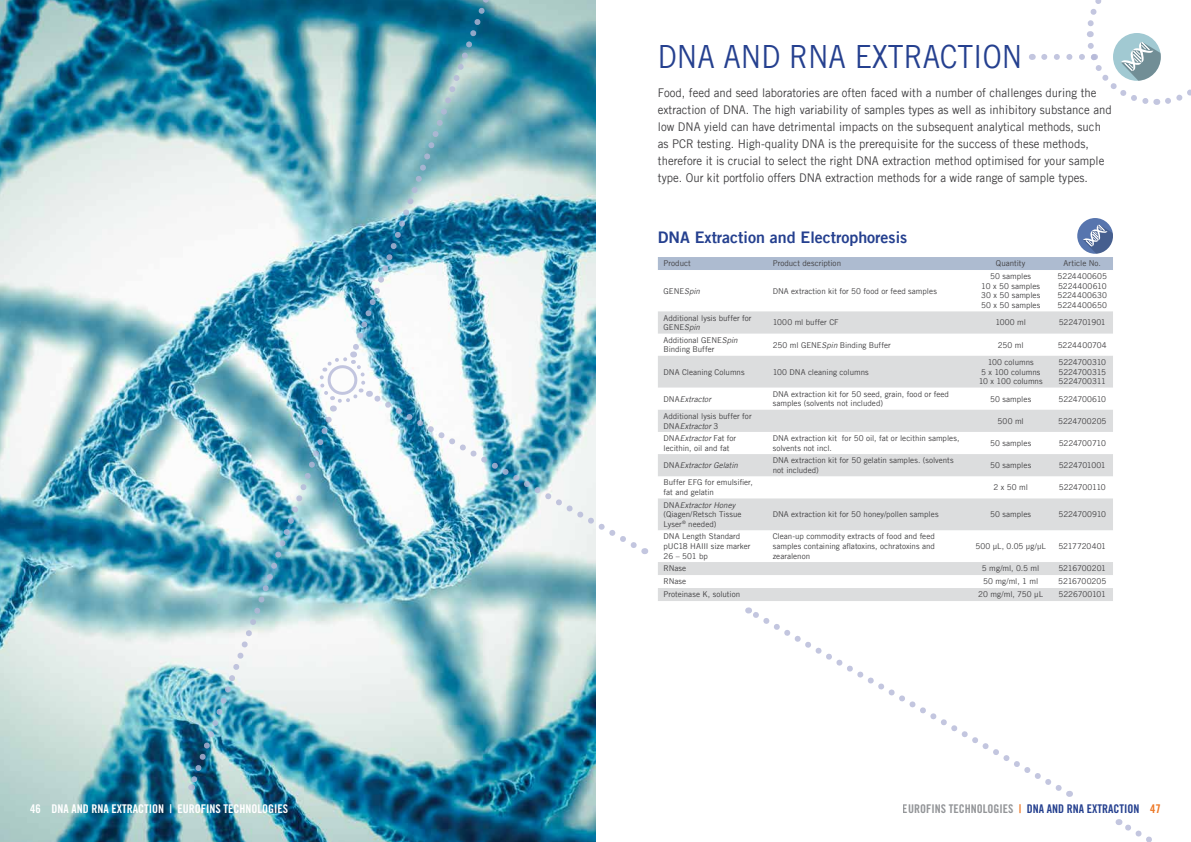
<style>
.page{position:relative;width:1191px;height:842px;background:#fff}
.page>*{position:absolute;margin:0;border:0;box-sizing:border-box;transform-origin:0 0}
.t1{font:32px "Trade Gothic LT";color:#25408f;scale:.89 1}
.t2{font:16px "Trade Gothic LT Bold Two";color:#25408f}
.t3{font:12px/17px "Trade Gothic LT";color:#414042;scale:.95 1}
.t4{font:12px "Trade Gothic LT Std Bd Cn 20";color:#fff}
.t5{font:12px "Trade Gothic LT Std Bd Cn 20";color:#939598}
.t6{font:8px/9.6px "Trade Gothic LT";color:#414042}
.t7{font:italic 8px "Trade Gothic LT";color:#414042}
.t8{font:8px "Trade Gothic LT";letter-spacing:-.03em;color:#414042}
.t9{font:8px "Trade Gothic LT";letter-spacing:-.025em;color:#414042}
.s1{font-style:italic}
.s2{font-style:normal}
.s3{color:#ed7623}
.s4{color:#25408f}
</style>
<div class="page">
<img style="left:0;top:0;width:595px;height:842px">
<svg style="left:658px;top:311px;width:455px;height:290px;fill:#dcddde"></svg>
<svg style="left:1077px;top:218px;width:36px;height:36px"></svg>
<svg style="left:658px;top:225px;width:455px;height:45px"></svg>
<svg style="left:1044px;top:0;width:147px;height:105px"></svg>
<img style="left:186px;top:412px;width:150px;height:377px">
<img style="left:348px;top:0;width:171px;height:357px">
<img style="left:366px;top:389px;width:276px;height:164px">
<svg style="left:318px;top:351px;width:52px;height:60px"></svg>
<svg style="left:745px;top:607px;width:317px;height:184px"></svg>
<svg style="left:1115px;top:819px;width:37px;height:23px"></svg>
<h1 class="t1" style="left:658px;top:38px;width:411px">DNA AND RNA EXTRACTION</h1>
<p class="t3" style="left:658px;top:84px;width:479px">Food, feed and seed laboratories are often faced with a number of challenges during the extraction of DNA. The high variability of samples types as well as inhibitory substance and low DNA yield can have detrimental impacts on the subsequent analytical methods, such as PCR testing. High-quality DNA is the prerequisite for the success of these methods, therefore it is crucial to select the right DNA extraction method optimised for your sample type. Our kit portfolio offers DNA extraction methods for a wide range of sample types.</p>
<h2 class="t2" style="left:658px;top:227px;width:251px">DNA Extraction and Electrophoresis</h2>
<p class="t6" style="left:663px;top:259px;width:29px">Product</p>
<p class="t6" style="left:772px;top:259px;width:70px">Product description</p>
<p class="t6" style="left:996px;top:259px;width:31px">Quantity</p>
<p class="t6" style="left:1063px;top:259px;width:39px">Article No.</p>
<p class="t6" style="left:663px;top:286px;width:38px">GENE<span class="s1">Spin</span></p>
<p class="t6" style="left:772px;top:286px;width:166px">DNA extraction kit for 50 food or feed samples</p>
<p class="t6" style="left:981px;top:271px;width:61px;text-align:center">50 samples<br>10 x 50 samples<br>30 x 50 samples<br>50 x 50 samples</p>
<p class="t6" style="left:1057px;top:271px;width:51px;text-align:justify">5224400605<br>5224400610<br>5224400630<br>5224400650</p>
<p class="t6" style="left:663px;top:313px;width:90px">Additional lysis buffer for<br>GENE<span class="s1">Spin</span></p>
<p class="t6" style="left:772px;top:318px;width:67px">1000 ml buffer CF</p>
<p class="t6" style="left:995px;top:318px;width:32px">1000 ml</p>
<p class="t8" style="left:1058px;top:318px;width:49px">5224701901</p>
<p class="t6" style="left:663px;top:335px;width:76px">Additional GENE<span class="s1">Spin<br></span>Binding Buffer</p>
<p class="t6" style="left:772px;top:340px;width:120px">250 ml GENE<span class="s1">Spin</span> Binding Buffer</p>
<p class="t6" style="left:997px;top:340px;width:27px">250 ml</p>
<p class="t6" style="left:1057px;top:340px;width:50px">5224400704</p>
<p class="t6" style="left:663px;top:367px;width:83px">DNA Cleaning Columns</p>
<p class="t6" style="left:772px;top:367px;width:97px">100 DNA cleaning columns</p>
<p class="t6" style="left:978px;top:357px;width:65px;text-align:center">100 columns<br>5 x 100 columns<br>10 x 100 columns</p>
<p class="t6" style="left:1058px;top:357px;width:49px;text-align:justify">5224700310<br>5224700315<br>5224700311</p>
<p class="t7" style="left:663px;top:394px;width:49px"><span class="s2">DNA</span>Extractor</p>
<p class="t6" style="left:772px;top:389px;width:178px">DNA extraction kit for 50 seed, grain, food or feed samples (solvents not included)</p>
<p class="t6" style="left:990px;top:394px;width:42px">50 samples</p>
<p class="t9" style="left:1058px;top:394px;width:49px">5224700610</p>
<p class="t6" style="left:663px;top:411px;width:90px">Additional lysis buffer for<br>DNA<span class="s1">Extractor</span> 3</p>
<p class="t6" style="left:997px;top:416px;width:28px">500 ml</p>
<p class="t6" style="left:1058px;top:416px;width:50px">5224700205</p>
<p class="t6" style="left:663px;top:433px;width:74px">DNA<span class="s1">Extractor</span> Fat for lecithin, oil and fat</p>
<p class="t6" style="left:772px;top:433px;width:188px">DNA extraction kit for 50 oil, fat or lecithin samples, solvents not incl.</p>
<p class="t6" style="left:990px;top:438px;width:42px">50 samples</p>
<p class="t9" style="left:1058px;top:438px;width:49px">5224700710</p>
<p class="t7" style="left:663px;top:460px;width:76px"><span class="s2">DNA</span>Extractor Gelatin</p>
<p class="t6" style="left:772px;top:455px;width:182px">DNA extraction kit for 50 gelatin samples. (solvents not included)</p>
<p class="t6" style="left:990px;top:460px;width:42px">50 samples</p>
<p class="t8" style="left:1058px;top:460px;width:49px">5224701001</p>
<p class="t6" style="left:663px;top:478px;width:91px">Buffer EFG for emulsifier, fat and gelatin</p>
<p class="t6" style="left:993px;top:482px;width:36px">2 x 50 ml</p>
<p class="t8" style="left:1059px;top:483px;width:48px">5224700110</p>
<p class="t6" style="left:663px;top:500px;width:79px">DNA<span class="s1">Extractor Honey </span>(Qiagen/Retsch Tissue<br>Lyser<sup>®</sup> needed)</p>
<p class="t6" style="left:772px;top:509px;width:167px">DNA extraction kit for 50 honey/pollen samples</p>
<p class="t6" style="left:990px;top:509px;width:42px">50 samples</p>
<p class="t9" style="left:1058px;top:510px;width:49px">5224700910</p>
<p class="t6" style="left:663px;top:532px;width:89px">DNA Length Standard pUC18 HAIII size marker<br>26 – 501 bp</p>
<p class="t6" style="left:772px;top:532px;width:164px;text-align:justify">Clean-up commodity extracts of food and feed samples containing aflatoxins, ochratoxins and zearalenon</p>
<p class="t6" style="left:975px;top:541px;width:72px">500 µL, 0.05 μg/µL</p>
<p class="t6" style="left:1058px;top:541px;width:49px">5217720401</p>
<p class="t6" style="left:663px;top:564px;width:24px">RNase</p>
<p class="t6" style="left:982px;top:564px;width:59px">5 mg/ml, 0.5 ml</p>
<p class="t6" style="left:1058px;top:564px;width:49px">5216700201</p>
<p class="t6" style="left:663px;top:577px;width:24px">RNase</p>
<p class="t6" style="left:983px;top:577px;width:57px">50 mg/ml, 1 ml</p>
<p class="t6" style="left:1058px;top:577px;width:49px">5216700205</p>
<p class="t6" style="left:663px;top:590px;width:78px">Proteinase K, solution</p>
<p class="t6" style="left:978px;top:590px;width:66px">20 mg/ml, 750 µL</p>
<p class="t6" style="left:1058px;top:590px;width:49px">5226700101</p>
<h3 class="t4" style="left:30px;top:802px;width:259px">46 DNA AND RNA EXTRACTION | EUROFINS TECHNOLOGIES</h3>
<h3 class="t5" style="left:903px;top:802px;width:259px">EUROFINS TECHNOLOGIES <span class="s3">|</span> <span class="s4">DNA AND RNA EXTRACTION</span> <span class="s3">47</span></h3>
</div>
